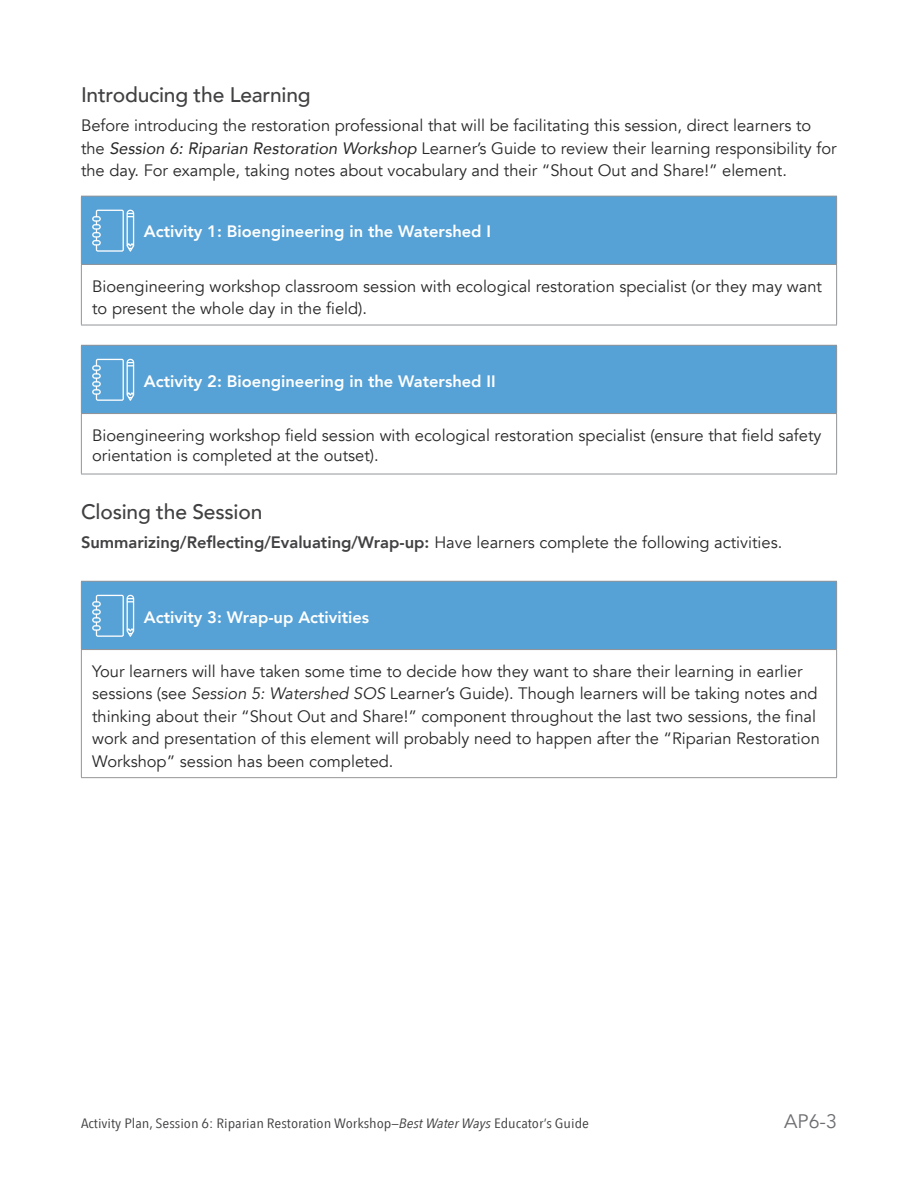
<style>
.page{position:relative;width:918px;height:1188px;background:#fff}
.page>*{position:absolute;margin:0;border:0;box-sizing:border-box;transform-origin:0 0}
.t1{font:500 21px "Avenir";letter-spacing:-.01em;color:#414042}
.t2{font:19.5px "Avenir";color:#6d6e71}
.Table_body{font:16.5px/22.5px "Avenir";color:#292829}
.body_space_after{font:16.5px/22.5px "Avenir";color:#292829}
.Activity_table_headi{font:800 16.5px "Avenir";color:#fff}
.t3{font:13.5px "Avenir Next Condensed";color:#414042;scale:1.2 1}
.s1{font-style:italic}
.s2{font-weight:800;color:#414042}
</style>
<div class="page">
<div style="left:81px;top:196px;width:756px;height:68px;background:#56a1d5"></div>
<hr style="left:81px;top:196px;width:756px;height:1px;background:#939598">
<hr style="left:81px;top:197px;width:1px;height:67px;background:#939598">
<hr style="left:836px;top:197px;width:1px;height:67px;background:#939598">
<hr style="left:81px;top:264px;width:756px;height:1px;background:#939598">
<hr style="left:81px;top:265px;width:1px;height:60px;background:#939598">
<hr style="left:836px;top:265px;width:1px;height:60px;background:#939598">
<hr style="left:81px;top:325px;width:756px;height:1px;background:#939598">
<svg style="left:92px;top:210px;width:42px;height:42px"></svg>
<div style="left:81px;top:345px;width:756px;height:69px;background:#56a1d5"></div>
<hr style="left:81px;top:345px;width:756px;height:1px;background:#939598">
<hr style="left:81px;top:346px;width:1px;height:67px;background:#939598">
<hr style="left:836px;top:346px;width:1px;height:67px;background:#939598">
<hr style="left:81px;top:413px;width:756px;height:1px;background:#939598">
<hr style="left:81px;top:414px;width:1px;height:60px;background:#939598">
<hr style="left:836px;top:414px;width:1px;height:60px;background:#939598">
<hr style="left:81px;top:474px;width:756px;height:1px;background:#939598">
<svg style="left:92px;top:359px;width:42px;height:42px"></svg>
<div style="left:81px;top:581px;width:756px;height:69px;background:#56a1d5"></div>
<hr style="left:81px;top:581px;width:756px;height:1px;background:#939598">
<hr style="left:81px;top:582px;width:1px;height:67px;background:#939598">
<hr style="left:836px;top:582px;width:1px;height:67px;background:#939598">
<hr style="left:81px;top:649px;width:756px;height:1px;background:#939598">
<hr style="left:81px;top:650px;width:1px;height:127px;background:#939598">
<hr style="left:836px;top:650px;width:1px;height:127px;background:#939598">
<hr style="left:81px;top:777px;width:756px;height:1px;background:#939598">
<svg style="left:92px;top:595px;width:42px;height:42px"></svg>
<p class="t1" style="left:81px;top:77px;width:231px">Introducing the Learning</p>
<p class="body_space_after" style="left:81px;top:115px;width:757px">Before introducing the restoration professional that will be facilitating this session, direct learners to the <span class="s1">Session 6: Riparian Restoration Workshop</span> Learner’s Guide to review their learning responsibility for the day. For example, taking notes about vocabulary and their “Shout Out and Share!” element.</p>
<p class="Activity_table_headi" style="left:144px;top:219px;width:349px">Activity 1: Bioengineering in the Watershed I</p>
<p class="Table_body" style="left:92px;top:275px;width:731px">Bioengineering workshop classroom session with ecological restoration specialist (or they may want to present the whole day in the field).</p>
<p class="Activity_table_headi" style="left:144px;top:368px;width:353px">Activity 2: Bioengineering in the Watershed II</p>
<p class="Table_body" style="left:92px;top:426px;width:731px;line-height:19.8px">Bioengineering workshop field session with ecological restoration specialist (ensure that field safety orientation is completed at the outset).</p>
<p class="t1" style="left:81px;top:493px;width:183px">Closing the Session</p>
<p class="body_space_after" style="left:81px;top:531px;width:703px"><span class="s2">Summarizing/Reflecting/Evaluating/Wrap-up:</span> Have learners complete the following activities.</p>
<p class="Activity_table_headi" style="left:144px;top:604px;width:227px">Activity 3: Wrap-up Activities</p>
<p class="Table_body" style="left:92px;top:660px;width:729px">Your learners will have taken some time to decide how they want to share their learning in earlier sessions (see <span class="s1">Session 5: Watershed SOS</span> Learner’s Guide). Though learners will be taking notes and thinking about their “Shout Out and Share!” component throughout the last two sessions, the final work and presentation of this element will probably need to happen after the “Riparian Restoration Workshop” session has been completed.</p>
<p class="t3" style="left:81px;top:1111px;width:425px">Activity Plan, Session 6: Riparian Restoration Workshop—<span class="s1">Best Water Ways</span> Educator’s Guide</p>
<p class="t2" style="left:784px;top:1109px;width:54px">AP6-3</p>
</div>
